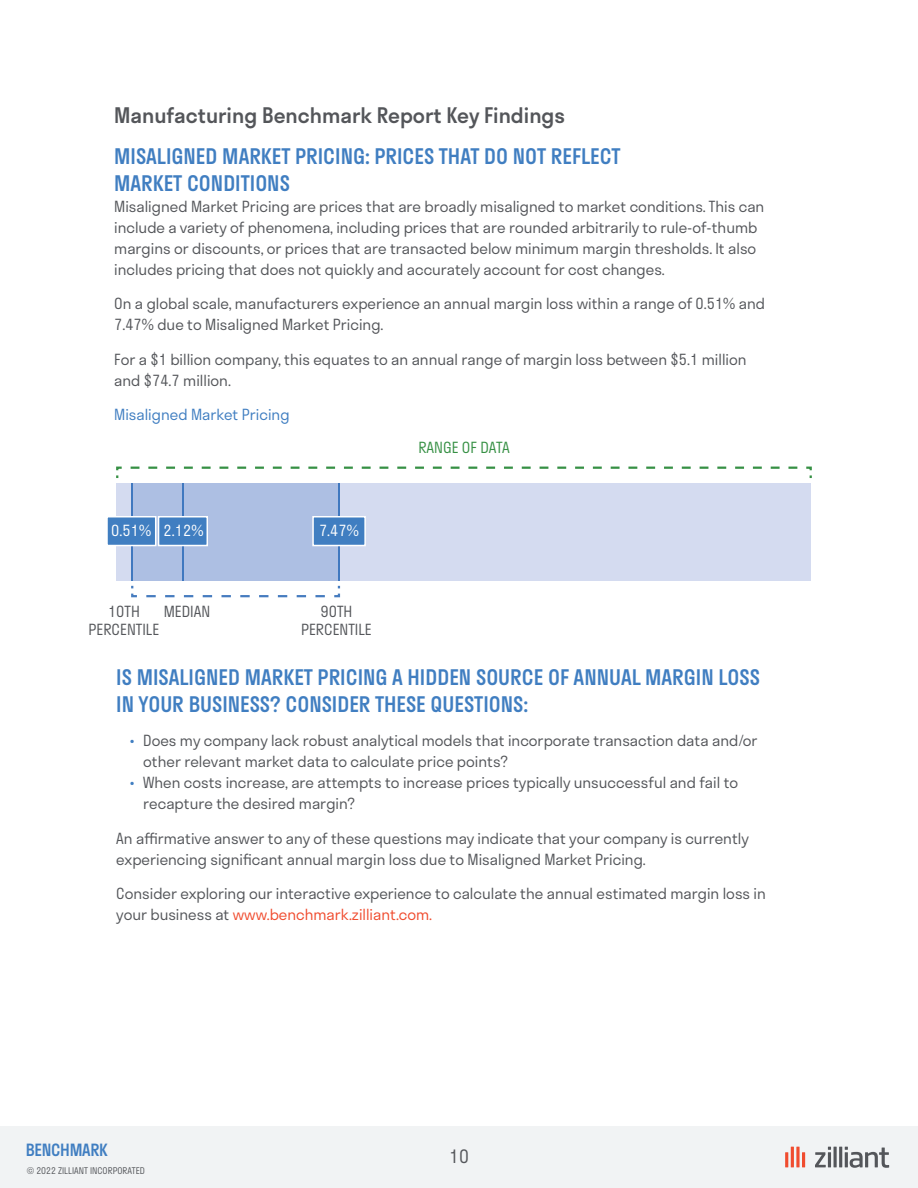
<style>
.page{position:relative;width:918px;height:1188px;background:#fff}
.page>*{position:absolute;margin:0;border:0;box-sizing:border-box;transform-origin:0 0}
.t1{font:500 21px/27px "Stratos";color:#407ec1}
.t2{font:500 21px "Stratos";color:#54565a}
.t3{font:300 18px "Stratos";color:#54565a}
.t4{font:500 16.5px "Stratos";letter-spacing:-.02em;color:#407ec1}
.t5{font:300 15px/21px "Stratos";color:#54565a}
.t6{font:300 15px "Stratos";color:#407ec1}
.t7{font:300 15px "Stratos";color:#fff}
.t8{font:300 15px "Stratos";color:#369044}
.t9{font:300 9px "Stratos";color:#54565a}
.s1{color:#407ec1}
.s2{color:#f04c2f}
</style>
<div class="page">
<div style="left:116px;top:483px;width:695px;height:98px;background:#d4dbf0"></div>
<div style="left:132px;top:483px;width:206px;height:98px;background:#adbfe3"></div>
<hr style="left:131px;top:483px;width:1px;height:98px;background:#4078bf">
<hr style="left:183px;top:483px;width:1px;height:98px;background:#4078bf">
<hr style="left:338px;top:483px;width:1px;height:98px;background:#4078bf">
<svg style="left:116px;top:466px;width:696px;height:12px"></svg>
<svg style="left:131px;top:585px;width:210px;height:13px"></svg>
<div style="left:312px;top:516px;width:54px;height:30px;background:#407ec1;border:2px solid #fff"></div>
<div style="left:158px;top:516px;width:50px;height:30px;background:#407ec1;border:2px solid #fff"></div>
<div style="left:106px;top:516px;width:50px;height:30px;background:#407ec1;border:2px solid #fff"></div>
<div style="left:0;top:1126px;width:918px;height:62px;background:#f1f3f4"></div>
<hr style="left:834px;top:1147px;width:3px;height:20px;background:#54565a">
<hr style="left:839px;top:1147px;width:3px;height:20px;background:#54565a">
<hr style="left:791px;top:1147px;width:3px;height:20px;background:#f04c2f">
<svg style="left:796px;top:1147px;width:4px;height:20px"></svg>
<hr style="left:802px;top:1152px;width:3px;height:15px;background:#f04c2f">
<hr style="left:785px;top:1152px;width:3px;height:15px;background:#f04c2f">
<svg style="left:845px;top:1147px;width:44px;height:21px"></svg>
<svg style="left:815px;top:1147px;width:16px;height:20px"></svg>
<h1 class="t2" style="left:114px;top:99px;width:452px">Manufacturing Benchmark Report Key Findings</h1>
<h1 class="t1" style="left:114px;top:142px;width:508px">MISALIGNED MARKET PRICING: PRICES THAT DO NOT REFLECT<br>MARKET CONDITIONS</h1>
<p class="t5" style="left:114px;top:195px;width:652px">Misaligned Market Pricing are prices that are broadly misaligned to market conditions. This can include a variety of phenomena, including prices that are rounded arbitrarily to rule-of-thumb margins or discounts, or prices that are transacted below minimum margin thresholds. It also includes pricing that does not quickly and accurately account for cost changes.</p>
<p class="t5" style="left:114px;top:293px;width:652px">On a global scale, manufacturers experience an annual margin loss within a range of 0.51% and<br>7.47% due to Misaligned Market Pricing.</p>
<p class="t5" style="left:114px;top:348px;width:634px">For a $1 billion company, this equates to an annual range of margin loss between $5.1 million and $74.7 million.</p>
<p class="t6" style="left:114px;top:403px;width:177px">Misaligned Market Pricing</p>
<p class="t7" style="left:111px;top:519px;width:94px">0.51% 2.12%</p>
<p class="t7" style="left:319px;top:519px;width:41px">7.47%</p>
<p class="t5" style="left:89px;top:602px;width:72px;line-height:18px;text-align:center">10TH<br>PERCENTILE</p>
<p class="t5" style="left:164px;top:601px;width:48px">MEDIAN</p>
<p class="t5" style="left:301px;top:602px;width:72px;line-height:18px;text-align:center">90TH<br>PERCENTILE</p>
<p class="t8" style="left:418px;top:436px;width:93px">RANGE OF DATA</p>
<h1 class="t1" style="left:116px;top:663px;width:645px">IS MISALIGNED MARKET PRICING A HIDDEN SOURCE OF ANNUAL MARGIN LOSS<br>IN YOUR BUSINESS? CONSIDER THESE QUESTIONS:</h1>
<p class="t5" style="left:143px;top:730px;width:616px;text-indent:-14px"><span class="s1">•</span> Does my company lack robust analytical models that incorporate transaction data and/or other relevant market data to calculate price points?</p>
<p class="t5" style="left:143px;top:772px;width:596px;text-indent:-13px"><span class="s1">•</span> When costs increase, are attempts to increase prices typically unsuccessful and fail to recapture the desired margin?</p>
<p class="t5" style="left:116px;top:827px;width:634px">An affirmative answer to any of these questions may indicate that your company is currently experiencing significant annual margin loss due to Misaligned Market Pricing.</p>
<p class="t5" style="left:116px;top:883px;width:651px">Consider exploring our interactive experience to calculate the annual estimated margin loss in your business at <span class="s2">www.benchmark.zilliant.com.</span></p>
<p class="t4" style="left:26px;top:1137px;width:83px">BENCHMARK</p>
<p class="t3" style="left:449px;top:1142px;width:21px">10</p>
<p class="t9" style="left:27px;top:1163px;width:120px">© 2022 ZILLIANT INCORPORATED</p>
</div>
